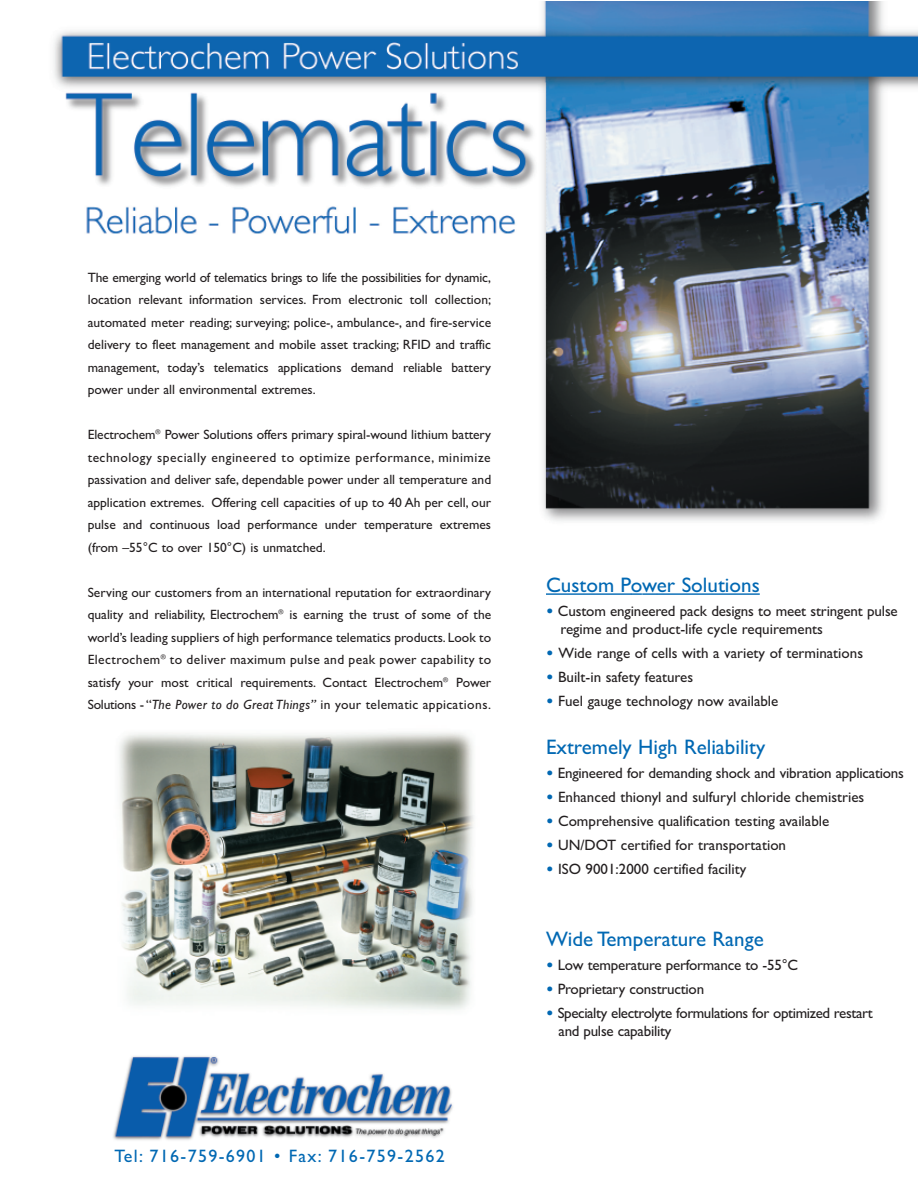
<style>
.page{position:relative;width:918px;height:1188px;background:#fff}
.page>*{position:absolute;margin:0;border:0;box-sizing:border-box;transform-origin:0 0}
.t1{font:21px "Gill Sans";color:#0168b3}
.t2{font:18px "Gill Sans";letter-spacing:.075em;color:#0168b3}
.t3{font:15px/18px "Gill Sans";color:#231f20}
.t4{font:15px/18px "Gill Sans";letter-spacing:-.025em;color:#231f20}
.t5{font:13.5px/22.5px "Gill Sans";color:#231f20;text-align:justify}
.s1{font-style:italic}
.s2{font-weight:700;color:#0168b3}
</style>
<div class="page">
<img style="left:53px;top:2px;width:865px;height:1138px">
<div style="left:92px;top:718px;width:406px;height:310px;background:#fff"></div>
<img style="left:119px;top:732px;width:355px;height:278px">
<hr style="left:546px;top:593px;width:85px;height:2px;background:#0168b3">
<svg style="left:631px;top:593px;width:26px;height:2px"></svg>
<hr style="left:657px;top:593px;width:103px;height:2px;background:#0168b3">
<p class="t5" style="left:88px;top:266px;width:405px">The emerging world of telematics brings to life the possibilities for dynamic, location relevant information services. From electronic toll collection; automated meter reading; surveying; police-, ambulance-, and fire-service delivery to fleet management and mobile asset tracking; RFID and traffic management, today’s telematics applications demand reliable battery power under all environmental extremes.</p>
<p class="t5" style="left:88px;top:423px;width:405px">Electrochem<sup>®</sup> Power Solutions offers primary spiral-wound lithium battery technology specially engineered to optimize performance, minimize passivation and deliver safe, dependable power under all temperature and application extremes. Offering cell capacities of up to 40 Ah per cell, our pulse and continuous load performance under temperature extremes (from –55°C to over 150°C) is unmatched.</p>
<p class="t5" style="left:88px;top:581px;width:405px">Serving our customers from an international reputation for extraordinary quality and reliability, Electrochem<sup>®</sup> is earning the trust of some of the world’s leading suppliers of high performance telematics products. Look to Electrochem<sup>®</sup> to deliver maximum pulse and peak power capability to satisfy your most critical requirements. Contact Electrochem<sup>®</sup> Power Solutions - “<span class="s1">The Power to do Great Things”</span> in your telematic appications.</p>
<h2 class="t2" style="left:114px;top:1146px;width:332px">Tel: 716-759-6901 • Fax: 716-759-2562</h2>
<h1 class="t1" style="left:546px;top:572px;width:215px">Custom Power Solutions</h1>
<p class="t3" style="left:560px;top:602px;width:339px;text-indent:-14px"><span class="s2">•</span> Custom engineered pack designs to meet stringent pulse regime and product-life cycle requirements</p>
<p class="t3" style="left:546px;top:644px;width:319px"><span class="s2">•</span> Wide range of cells with a variety of terminations</p>
<p class="t3" style="left:546px;top:668px;width:149px"><span class="s2">•</span> Built-in safety features</p>
<p class="t3" style="left:546px;top:692px;width:234px"><span class="s2">•</span> Fuel gauge technology now available</p>
<h1 class="t1" style="left:546px;top:734px;width:221px">Extremely High Reliability</h1>
<p class="t3" style="left:546px;top:764px;width:360px"><span class="s2">•</span> Engineered for demanding shock and vibration applications</p>
<p class="t3" style="left:546px;top:788px;width:320px"><span class="s2">•</span> Enhanced thionyl and sulfuryl chloride chemistries</p>
<p class="t3" style="left:546px;top:812px;width:285px"><span class="s2">•</span> Comprehensive qualification testing available</p>
<p class="t3" style="left:546px;top:836px;width:242px"><span class="s2">•</span> UN/DOT certified for transportation</p>
<p class="t3" style="left:546px;top:860px;width:202px"><span class="s2">•</span> ISO 9001:2000 certified facility</p>
<h1 class="t1" style="left:546px;top:926px;width:219px">Wide Temperature Range</h1>
<p class="t3" style="left:546px;top:956px;width:254px"><span class="s2">•</span> Low temperature performance to -55°C</p>
<p class="t3" style="left:546px;top:980px;width:160px"><span class="s2">•</span> Proprietary construction</p>
<p class="t4" style="left:559px;top:1004px;width:316px;text-indent:-13px"><span class="s2">•</span> Specialty electrolyte formulations for optimized restart and pulse capability</p>
</div>
